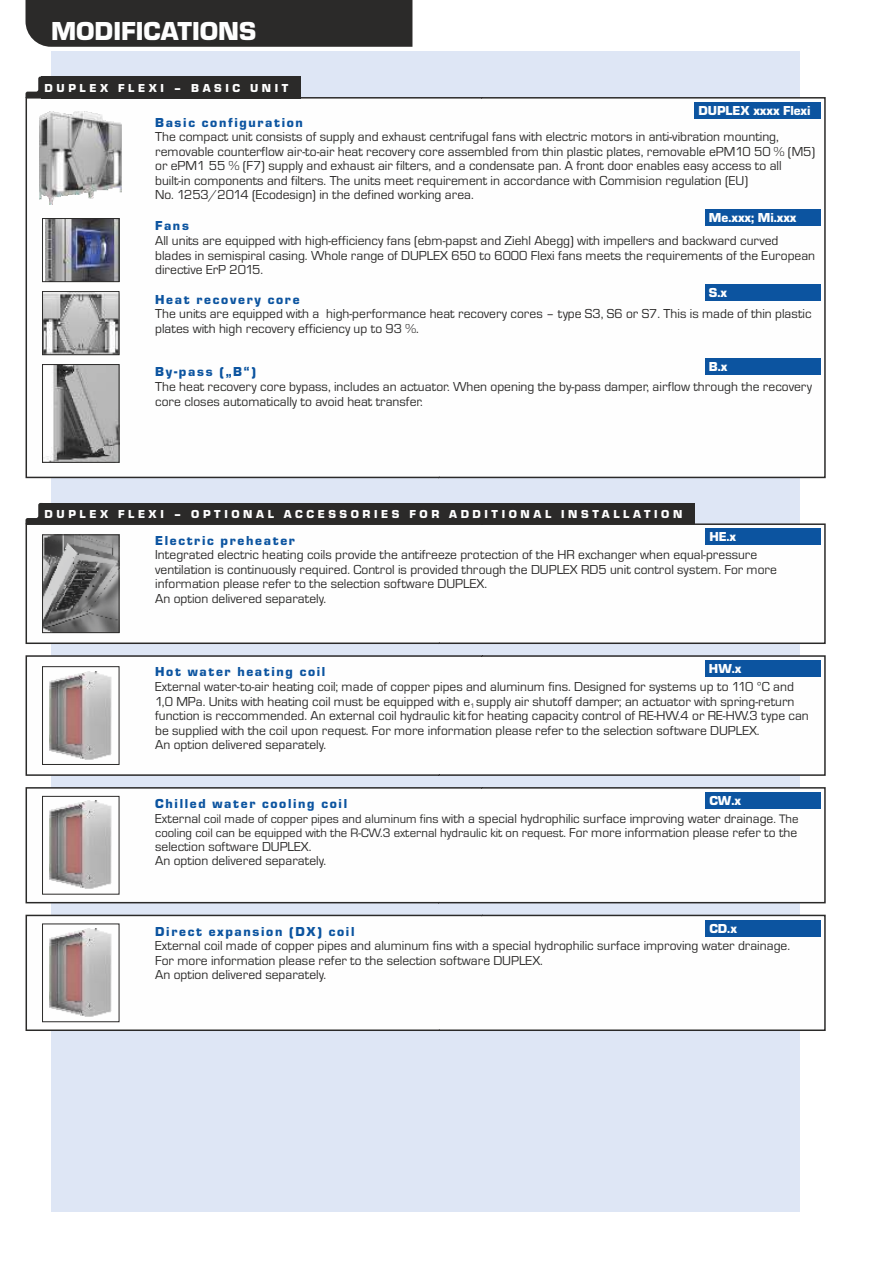
<style>
.page{position:relative;width:893px;height:1263px;background:#fff}
.page>*{position:absolute;margin:0;border:0;box-sizing:border-box;transform-origin:0 0}
.t1{font:27px "Eurostile TEE Blac";color:#fefefe}
.t2{font:13.5px/14.5px "Eurostile TEE";color:#2b2a29}
.t3{font:13.5px "Eurostile TEE Blac";letter-spacing:.125em;color:#0c54a0}
.t4{font:13.5px "Eurostile TEE Blac";color:#fefefe}
.t5{font:12.75px "Eurostile TEE";color:#2b2a29}
.t6{font:12px "Eurostile TEE Blac";letter-spacing:.3em;color:#fefefe}
.t7{font:6.75px "Eurostile TEE";color:#2b2a29}
.s1{font-size:12.75px}
.s2{font-size:13.5px}
</style>
<div class="page">
<div style="left:26px;top:0;width:386px;height:47px;background:#2b2a29"></div>
<div style="left:51px;top:51px;width:748px;height:1161px;background:#dee6f5"></div>
<div style="left:25px;top:654px;width:801px;height:123px;background:#fefefe"></div>
<img style="left:50px;top:671px;width:62px;height:89px">
<div style="left:42px;top:666px;width:77px;height:99px;border:1px solid #2b2a29"></div>
<div style="left:25px;top:786px;width:801px;height:118px;background:#fefefe"></div>
<div style="left:25px;top:914px;width:801px;height:118px;background:#fefefe"></div>
<div style="left:705px;top:660px;width:116px;height:17px;background:#0c54a0"></div>
<div style="left:705px;top:920px;width:116px;height:16px;background:#0c54a0"></div>
<div style="left:705px;top:792px;width:116px;height:17px;background:#0c54a0"></div>
<img style="left:50px;top:928px;width:62px;height:89px">
<div style="left:42px;top:924px;width:77px;height:98px;border:1px solid #2b2a29"></div>
<img style="left:50px;top:801px;width:62px;height:89px">
<div style="left:42px;top:796px;width:77px;height:98px;border:1px solid #2b2a29"></div>
<svg style="left:26px;top:503px;width:16px;height:20px"></svg>
<div style="left:42px;top:503px;width:653px;height:21px;background:#2b2a29"></div>
<div style="left:25px;top:523px;width:801px;height:122px;background:#fefefe"></div>
<div style="left:705px;top:528px;width:116px;height:17px;background:#0c54a0"></div>
<img style="left:44px;top:537px;width:73px;height:94px">
<div style="left:42px;top:535px;width:77px;height:98px;border:1px solid #2b2a29"></div>
<div style="left:25px;top:96px;width:801px;height:383px;background:#fefefe"></div>
<img style="left:44px;top:366px;width:73px;height:94px">
<div style="left:42px;top:364px;width:77px;height:98px;border:1px solid #2b2a29"></div>
<div style="left:705px;top:209px;width:116px;height:17px;background:#0c54a0"></div>
<div style="left:705px;top:284px;width:116px;height:17px;background:#0c54a0"></div>
<div style="left:705px;top:358px;width:116px;height:17px;background:#0c54a0"></div>
<div style="left:694px;top:102px;width:127px;height:17px;background:#0c54a0"></div>
<img style="left:44px;top:293px;width:73px;height:60px">
<div style="left:42px;top:291px;width:77px;height:64px;border:1px solid #2b2a29"></div>
<img style="left:45px;top:220px;width:72px;height:60px">
<div style="left:42px;top:218px;width:77px;height:64px;border:1px solid #2b2a29"></div>
<svg style="left:26px;top:77px;width:16px;height:21px"></svg>
<div style="left:42px;top:77px;width:259px;height:22px;background:#2b2a29"></div>
<img style="left:39px;top:111px;width:82px;height:94px">
<h1 class="t1" style="left:51px;top:22px;width:207px">MODIFICATIONS</h1>
<p class="t6" style="left:45px;top:84px;width:245px">DUPLEX FLEXI – BASIC UNIT</p>
<p class="t4" style="left:698px;top:106px;width:114px">DUPLEX xxxx Flexi</p>
<p class="t3" style="left:155px;top:118px;width:149px">Basic configuration</p>
<p class="t2" style="left:155px;top:131px;width:662px">The compact unit consists of supply and exhaust centrifugal fans with electric motors in anti-vibration mounting, removable counterflow air-to-air heat recovery core assembled from thin plastic plates, removable ePM10 50 % (M5) or ePM1 55 % (F7) supply and exhaust air filters, and a condensate pan. A front door enables easy access to all built-in components and filters. The units meet requirement in accordance with Commision regulation (EU)<br>No. 1253/2014 (Ecodesign) in the defined working area.</p>
<p class="t4" style="left:709px;top:213px;width:89px">Me.xxx; Mi.xxx</p>
<p class="t3" style="left:155px;top:221px;width:35px">Fans</p>
<p class="t2" style="left:155px;top:235px;width:661px">All units are equipped with high-efficiency fans (ebm-papst and Ziehl Abegg) with impellers and backward curved blades in semispiral casing. Whole range of DUPLEX 650 to 6000 Flexi fans meets the requirements of the European directive ErP 2015.</p>
<p class="t4" style="left:709px;top:288px;width:20px">S.x</p>
<p class="t3" style="left:155px;top:294px;width:146px">Heat recovery core</p>
<p class="t2" style="left:155px;top:308px;width:658px">The units are equipped with a high-performance heat recovery cores – type S3, S6 or S7. This is made of thin plastic plates with high recovery efficiency up to 93 %.</p>
<p class="t4" style="left:709px;top:362px;width:20px">B.x</p>
<p class="t3" style="left:155px;top:367px;width:102px">By-pass („B“)</p>
<p class="t2" style="left:155px;top:381px;width:658px">The heat recovery core bypass, includes an actuator. When opening the by-pass damper, airflow through the recovery core closes automatically to avoid heat transfer.</p>
<p class="t6" style="left:45px;top:510px;width:639px">DUPLEX FLEXI – OPTIONAL ACCESSORIES FOR ADDITIONAL INSTALLATION</p>
<p class="t3" style="left:155px;top:536px;width:141px">Electric preheater</p>
<p class="t2" style="left:155px;top:549px;width:623px">Integrated electric heating coils provide the antifreeze protection of the HR exchanger when equal-pressure ventilation is continuously required. Control is provided through the DUPLEX RD5 unit control system. For more information please refer to the selection software DUPLEX.<br>An option delivered separately.</p>
<p class="t4" style="left:709px;top:532px;width:28px">HE.x</p>
<p class="t4" style="left:709px;top:664px;width:34px">HW.x</p>
<p class="t3" style="left:155px;top:667px;width:172px">Hot water heating coil</p>
<p class="t2" style="left:155px;top:681px;width:641px">External water-to-air heating coil; made of copper pipes and aluminum fins. Designed for systems up to 110 °C and<br>1,0 MPa. Units with heating coil must be equipped with e supply air shutoff damper; an actuator with spring-return</p>
<p class="t7" style="left:470px;top:704px;width:6px">1</p>
<p class="t2" style="left:155px;top:710px;width:655px">function is reccommended. An external coil hydraulic kitfor heating capacity control of RE-HW.4 or RE-HW.3 type can be supplied with the coil upon request. For more information please refer to the selection software DUPLEX.<br>An option delivered separately.</p>
<p class="t4" style="left:709px;top:796px;width:33px">CW.x</p>
<p class="t3" style="left:155px;top:799px;width:193px">Chilled water cooling coil</p>
<p class="t2" style="left:155px;top:812px;width:645px">External <span class="s1">coil made of copper pipes and aluminum fins</span> with a special hydrophilic surface improving water drainage<span class="s1">. The</span></p>
<p class="t5" style="left:155px;top:828px;width:643px">cooling coil can be equipped with the R-CW.3 external hydraulic kit on request. <span class="s2">For more information please refer to the</span></p>
<p class="t2" style="left:155px;top:841px;width:172px;line-height:14px">selection software DUPLEX.<br>An option delivered separately.</p>
<p class="t4" style="left:709px;top:924px;width:29px">CD.x</p>
<p class="t3" style="left:155px;top:927px;width:201px">Direct expansion (DX) coil</p>
<p class="t2" style="left:155px;top:940px;width:636px">External coil made of copper pipes and aluminum fins with a special hydrophilic surface improving water drainage.<br>For more information please refer to the selection software DUPLEX.<br>An option delivered separately.</p>
</div>
